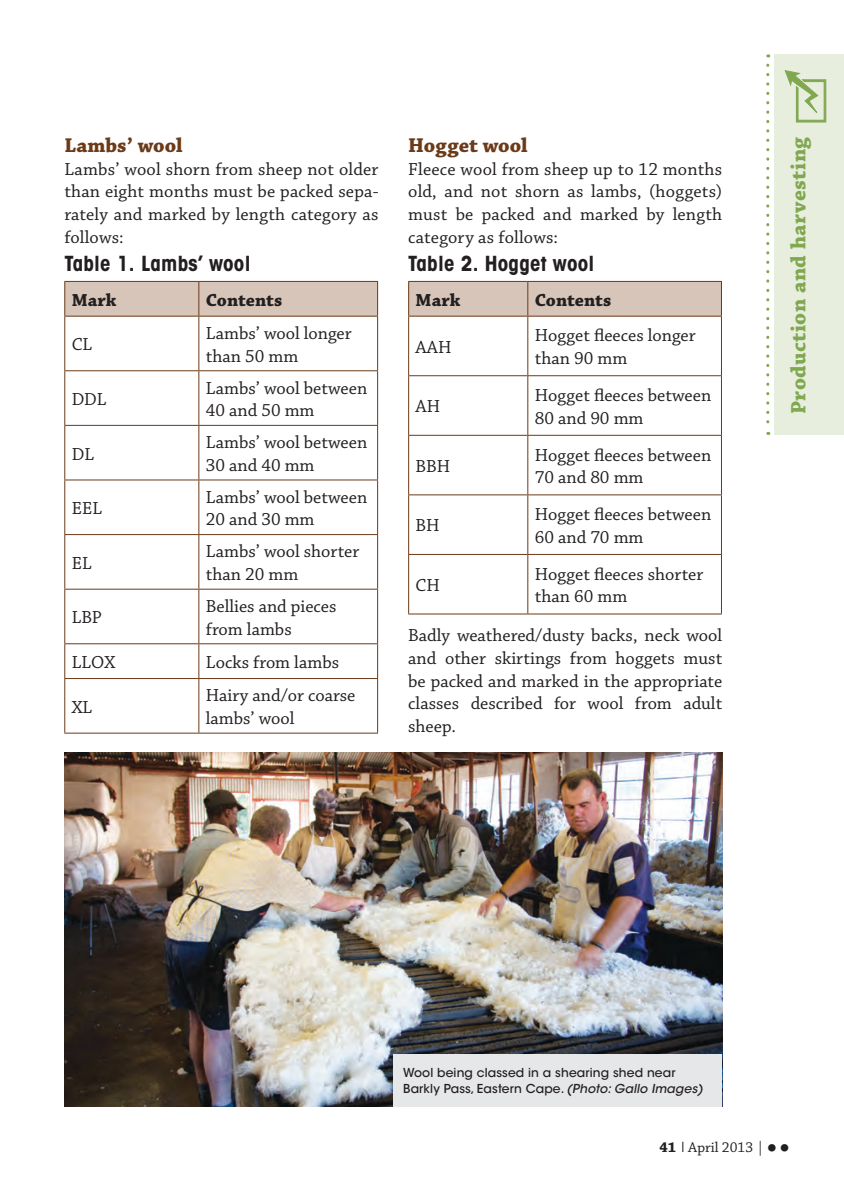
<style>
.page{position:relative;width:844px;height:1192px;background:#fff}
.page>*{position:absolute;margin:0;border:0;box-sizing:border-box;transform-origin:0 0}
.t1{font:700 21.88px "Chaparral Pro";letter-spacing:.02em;color:#80a851}
.t2{font:700 condensed 21px "Avant Garde";letter-spacing:.01em;color:#231f20}
.t3{font:700 21px "Chaparral Pro";color:#6b3a19}
.t4{font:18.38px/22.8px "Chaparral Pro";color:#231f20}
.t5{font:700 18.38px "Chaparral Pro";color:#231f20}
.t6{font:14.88px "Chaparral Pro";color:#231f20}
.t7{font:12.25px/16.6px "ITC Avant Garde MM 445 750";letter-spacing:.01em;color:#231f20}
.s1{font-style:italic}
.s2{font-weight:700}
.s3{font-family:"Times"}
.s4{font-family:"Times";font-weight:700;font-size:26.25px}
</style>
<div class="page">
<div style="left:774px;top:54px;width:69px;height:381px;background:#e8eede"></div>
<svg style="left:766px;top:65px;width:3px;height:370px"></svg>
<svg style="left:784px;top:70px;width:41px;height:52px"></svg>
<img style="left:64px;top:752px;width:658px;height:354px">
<div style="left:65px;top:282px;width:312px;height:34px;background:#d6c5b8"></div>
<hr style="left:64px;top:281px;width:135px;height:1px;background:#6b3a19">
<hr style="left:64px;top:282px;width:1px;height:34px;background:#6b3a19">
<hr style="left:199px;top:281px;width:179px;height:1px;background:#6b3a19">
<hr style="left:198px;top:282px;width:1px;height:34px;background:#6b3a19">
<hr style="left:377px;top:282px;width:1px;height:34px;background:#6b3a19">
<hr style="left:64px;top:316px;width:135px;height:1px;background:#6b3a19">
<hr style="left:64px;top:316px;width:1px;height:54px;background:#6b3a19">
<hr style="left:199px;top:316px;width:179px;height:1px;background:#6b3a19">
<hr style="left:198px;top:316px;width:1px;height:54px;background:#6b3a19">
<hr style="left:377px;top:316px;width:1px;height:54px;background:#6b3a19">
<hr style="left:64px;top:370px;width:135px;height:1px;background:#6b3a19">
<hr style="left:64px;top:371px;width:1px;height:54px;background:#6b3a19">
<hr style="left:199px;top:370px;width:179px;height:1px;background:#6b3a19">
<hr style="left:198px;top:371px;width:1px;height:54px;background:#6b3a19">
<hr style="left:377px;top:371px;width:1px;height:54px;background:#6b3a19">
<hr style="left:64px;top:425px;width:135px;height:1px;background:#6b3a19">
<hr style="left:64px;top:426px;width:1px;height:53px;background:#6b3a19">
<hr style="left:199px;top:425px;width:179px;height:1px;background:#6b3a19">
<hr style="left:198px;top:426px;width:1px;height:53px;background:#6b3a19">
<hr style="left:377px;top:426px;width:1px;height:53px;background:#6b3a19">
<hr style="left:64px;top:479px;width:135px;height:1px;background:#6b3a19">
<hr style="left:64px;top:480px;width:1px;height:54px;background:#6b3a19">
<hr style="left:199px;top:479px;width:179px;height:1px;background:#6b3a19">
<hr style="left:198px;top:480px;width:1px;height:54px;background:#6b3a19">
<hr style="left:377px;top:480px;width:1px;height:54px;background:#6b3a19">
<hr style="left:64px;top:534px;width:135px;height:1px;background:#6b3a19">
<hr style="left:64px;top:535px;width:1px;height:53px;background:#6b3a19">
<hr style="left:199px;top:534px;width:179px;height:1px;background:#6b3a19">
<hr style="left:198px;top:535px;width:1px;height:53px;background:#6b3a19">
<hr style="left:377px;top:535px;width:1px;height:53px;background:#6b3a19">
<hr style="left:64px;top:588px;width:135px;height:1px;background:#6b3a19">
<hr style="left:64px;top:589px;width:1px;height:54px;background:#6b3a19">
<hr style="left:199px;top:588px;width:179px;height:1px;background:#6b3a19">
<hr style="left:198px;top:589px;width:1px;height:54px;background:#6b3a19">
<hr style="left:377px;top:589px;width:1px;height:54px;background:#6b3a19">
<hr style="left:64px;top:643px;width:135px;height:1px;background:#6b3a19">
<hr style="left:64px;top:644px;width:1px;height:34px;background:#6b3a19">
<hr style="left:199px;top:643px;width:179px;height:1px;background:#6b3a19">
<hr style="left:198px;top:644px;width:1px;height:34px;background:#6b3a19">
<hr style="left:377px;top:644px;width:1px;height:34px;background:#6b3a19">
<hr style="left:64px;top:678px;width:135px;height:1px;background:#6b3a19">
<hr style="left:64px;top:679px;width:1px;height:53px;background:#6b3a19">
<hr style="left:199px;top:678px;width:179px;height:1px;background:#6b3a19">
<hr style="left:198px;top:679px;width:1px;height:53px;background:#6b3a19">
<hr style="left:377px;top:679px;width:1px;height:53px;background:#6b3a19">
<hr style="left:64px;top:732px;width:135px;height:1px;background:#6b3a19">
<hr style="left:199px;top:732px;width:179px;height:1px;background:#6b3a19">
<div style="left:409px;top:282px;width:311px;height:34px;background:#d6c5b8"></div>
<hr style="left:408px;top:281px;width:119px;height:1px;background:#6b3a19">
<hr style="left:408px;top:282px;width:1px;height:34px;background:#6b3a19">
<hr style="left:527px;top:281px;width:194px;height:1px;background:#6b3a19">
<hr style="left:527px;top:282px;width:1px;height:34px;background:#6b3a19">
<hr style="left:720px;top:282px;width:1px;height:34px;background:#6b3a19">
<hr style="left:408px;top:316px;width:119px;height:1px;background:#6b3a19">
<hr style="left:408px;top:316px;width:1px;height:59px;background:#6b3a19">
<hr style="left:527px;top:316px;width:194px;height:1px;background:#6b3a19">
<hr style="left:527px;top:316px;width:1px;height:59px;background:#6b3a19">
<hr style="left:720px;top:316px;width:1px;height:59px;background:#6b3a19">
<hr style="left:408px;top:375px;width:119px;height:1px;background:#6b3a19">
<hr style="left:408px;top:376px;width:1px;height:59px;background:#6b3a19">
<hr style="left:527px;top:375px;width:194px;height:1px;background:#6b3a19">
<hr style="left:527px;top:376px;width:1px;height:59px;background:#6b3a19">
<hr style="left:720px;top:376px;width:1px;height:59px;background:#6b3a19">
<hr style="left:408px;top:435px;width:119px;height:1px;background:#6b3a19">
<hr style="left:408px;top:435px;width:1px;height:59px;background:#6b3a19">
<hr style="left:527px;top:435px;width:194px;height:1px;background:#6b3a19">
<hr style="left:527px;top:435px;width:1px;height:59px;background:#6b3a19">
<hr style="left:720px;top:435px;width:1px;height:59px;background:#6b3a19">
<hr style="left:408px;top:494px;width:119px;height:1px;background:#6b3a19">
<hr style="left:408px;top:495px;width:1px;height:59px;background:#6b3a19">
<hr style="left:527px;top:494px;width:194px;height:1px;background:#6b3a19">
<hr style="left:527px;top:495px;width:1px;height:59px;background:#6b3a19">
<hr style="left:720px;top:495px;width:1px;height:59px;background:#6b3a19">
<hr style="left:408px;top:554px;width:119px;height:1px;background:#6b3a19">
<hr style="left:408px;top:555px;width:1px;height:58px;background:#6b3a19">
<hr style="left:527px;top:554px;width:194px;height:1px;background:#6b3a19">
<hr style="left:527px;top:555px;width:1px;height:58px;background:#6b3a19">
<hr style="left:720px;top:555px;width:1px;height:58px;background:#6b3a19">
<hr style="left:408px;top:613px;width:119px;height:1px;background:#6b3a19">
<hr style="left:527px;top:613px;width:194px;height:1px;background:#6b3a19">
<div style="left:393px;top:1053px;width:329px;height:53px;background:#e6e7e9"></div>
<p class="t3" style="left:64px;top:133px;width:120px">Lambs’ wool</p>
<p class="t4" style="left:64px;top:158px;width:315px;text-align:justify">Lambs’ wool shorn from sheep not older than eight months must be packed sepa&shy;rately and marked by length category as follows:</p>
<p class="t2" style="left:64px;top:249px;width:188px">Table 1. Lambs’ wool</p>
<p class="t5" style="left:72px;top:289px;width:46px">Mark</p>
<p class="t5" style="left:206px;top:289px;width:78px">Contents</p>
<p class="t4" style="left:72px;top:334px;width:22px">CL</p>
<p class="t4" style="left:206px;top:322px;width:147px">Lambs’ wool longer than 50 mm</p>
<p class="t4" style="left:72px;top:388px;width:36px">DDL</p>
<p class="t4" style="left:72px;top:443px;width:24px">DL</p>
<p class="t4" style="left:72px;top:497px;width:32px">EEL</p>
<p class="t4" style="left:72px;top:552px;width:21px">EL</p>
<p class="t4" style="left:72px;top:606px;width:32px">LBP</p>
<p class="t4" style="left:206px;top:377px;width:163px">Lambs’ wool between<br>40 and 50 mm</p>
<p class="t4" style="left:206px;top:431px;width:163px">Lambs’ wool between<br>30 and 40 mm</p>
<p class="t4" style="left:206px;top:486px;width:163px">Lambs’ wool between<br>20 and 30 mm</p>
<p class="t4" style="left:206px;top:541px;width:155px">Lambs’ wool shorter than 20 mm</p>
<p class="t4" style="left:206px;top:595px;width:132px">Bellies and pieces from lambs</p>
<p class="t4" style="left:72px;top:651px;width:45px">LLOX</p>
<p class="t4" style="left:206px;top:651px;width:135px">Locks from lambs</p>
<p class="t4" style="left:72px;top:696px;width:22px">XL</p>
<p class="t4" style="left:206px;top:684px;width:151px">Hairy and/or coarse lambs’ wool</p>
<p class="t3" style="left:408px;top:133px;width:121px">Hogget wool</p>
<p class="t4" style="left:408px;top:158px;width:315px;text-align:justify">Fleece wool from sheep up to 12 months old, and not shorn as lambs, (hoggets) must be packed and marked by length category as follows:</p>
<p class="t2" style="left:408px;top:249px;width:188px">Table 2. Hogget wool</p>
<p class="t5" style="left:415px;top:289px;width:46px">Mark</p>
<p class="t5" style="left:534px;top:289px;width:78px">Contents</p>
<p class="t4" style="left:415px;top:336px;width:37px">AAH</p>
<p class="t4" style="left:534px;top:325px;width:162px">Hogget fleeces longer than 90 mm</p>
<p class="t4" style="left:415px;top:396px;width:26px">AH</p>
<p class="t4" style="left:415px;top:455px;width:36px">BBH</p>
<p class="t4" style="left:415px;top:515px;width:25px">BH</p>
<p class="t4" style="left:415px;top:574px;width:26px">CH</p>
<p class="t4" style="left:534px;top:384px;width:178px">Hogget fleeces between<br>80 and 90 mm</p>
<p class="t4" style="left:534px;top:444px;width:178px">Hogget fleeces between<br>70 and 80 mm</p>
<p class="t4" style="left:534px;top:503px;width:178px">Hogget fleeces between<br>60 and 70 mm</p>
<p class="t4" style="left:534px;top:563px;width:170px">Hogget fleeces shorter than 60 mm</p>
<p class="t4" style="left:408px;top:624px;width:315px;text-align:justify">Badly weathered/dusty backs, neck wool and other skirtings from hoggets must be packed and marked in the appropriate classes described for wool from adult sheep.</p>
<p class="t1" style="left:785px;top:414px;width:279px;rotate:-90deg">Production and harvesting</p>
<p class="t7" style="left:403px;top:1064px;width:304px">Wool being classed in a shearing shed near<br>Barkly Pass, Eastern Cape. <span class="s1">(Photo:Gallo Images)</span></p>
<p class="t6" style="left:659px;top:1138px;width:131px"><span class="s2">41</span> <span class="s3">|</span> April 2013 | <span class="s4">• •</span></p>
</div>
